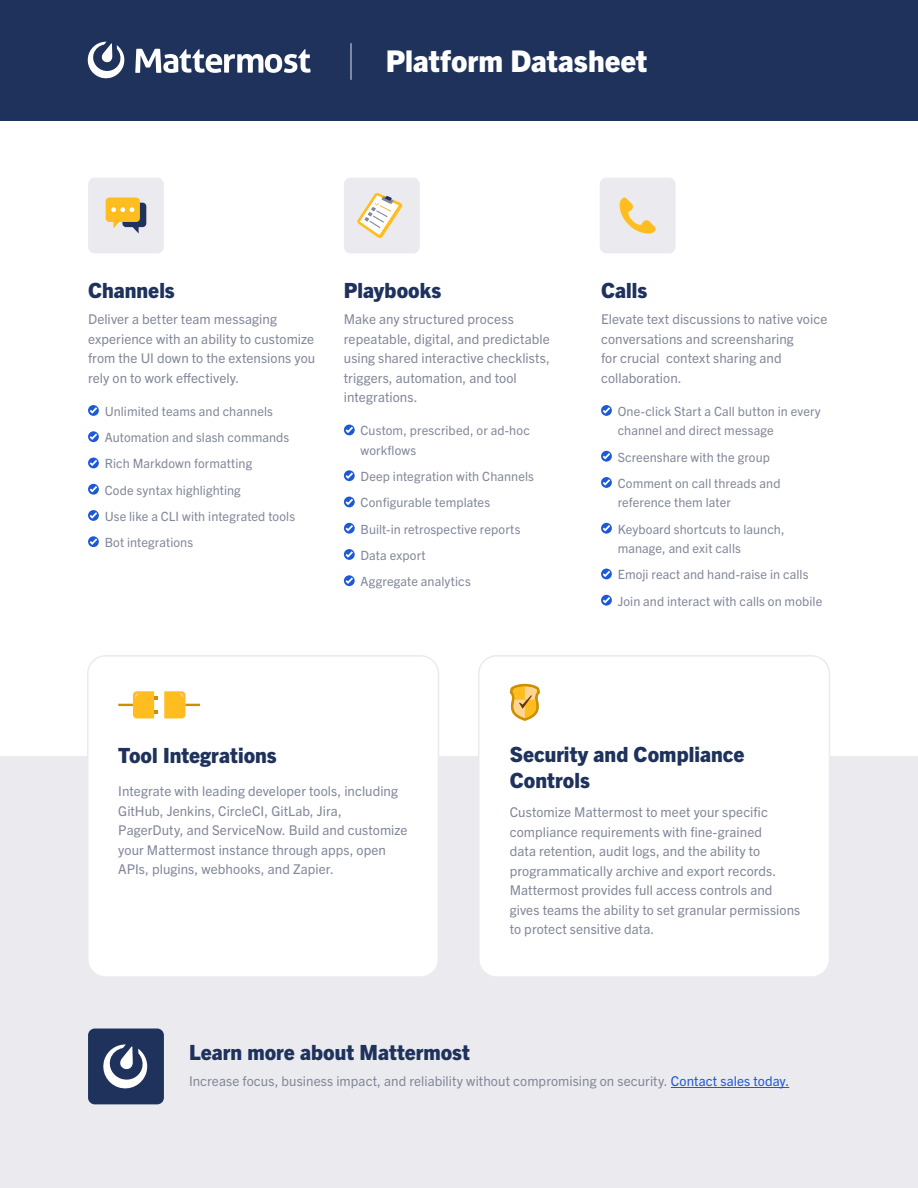
<style>
.page{position:relative;width:918px;height:1188px;background:#fff}
.page>*{position:absolute;margin:0;border:0;box-sizing:border-box;transform-origin:0 0}
.t1{font:800 30px "Trade Gothic Next LT Pro";color:#fff}
.t2{font:800 21px/25.5px "Trade Gothic Next LT Pro";color:#1e325c}
.t3{font:13.5px/19.5px "Trade Gothic Next LT Pro";letter-spacing:.005em;color:#828799}
.t4{font:12.75px/26.2px "Trade Gothic Next LT Pro";letter-spacing:.01em;color:#828799}
.s1{color:#1c58d9}
</style>
<div class="page">
<div style="left:0;top:756px;width:918px;height:432px;background:#ebebef"></div>
<div style="left:88px;top:656px;width:350px;height:321px;background:#fff;border-radius:18px"></div>
<div style="left:87px;top:655px;width:352px;height:323px;border:2px solid #ebebef;border-radius:18px"></div>
<div style="left:479px;top:656px;width:350px;height:321px;background:#fff;border-radius:18px"></div>
<div style="left:478px;top:655px;width:352px;height:323px;border:2px solid #ebebef;border-radius:18px"></div>
<div style="left:88px;top:178px;width:76px;height:75px;background:#ebebef;border-radius:7px"></div>
<div style="left:344px;top:178px;width:76px;height:75px;background:#ebebef;border-radius:7px"></div>
<div style="left:600px;top:178px;width:76px;height:75px;background:#ebebef;border-radius:7px"></div>
<div style="left:88px;top:1029px;width:76px;height:75px;background:#1e325c;border-radius:7px"></div>
<div style="left:0;top:0;width:918px;height:121px;background:#1e325c"></div>
<svg style="left:135px;top:49px;width:175px;height:24px"></svg>
<svg style="left:88px;top:42px;width:37px;height:36px"></svg>
<svg style="left:103px;top:1045px;width:45px;height:43px"></svg>
<hr style="left:350px;top:43px;width:2px;height:37px;background:#9da7b8">
<svg style="left:106px;top:198px;width:40px;height:35px"></svg>
<svg style="left:357px;top:193px;width:46px;height:45px"></svg>
<svg style="left:88px;top:405px;width:11px;height:11px"></svg>
<svg style="left:88px;top:431px;width:11px;height:11px"></svg>
<svg style="left:88px;top:458px;width:11px;height:10px"></svg>
<svg style="left:88px;top:484px;width:11px;height:11px"></svg>
<svg style="left:88px;top:510px;width:11px;height:11px"></svg>
<svg style="left:88px;top:536px;width:11px;height:11px"></svg>
<svg style="left:344px;top:425px;width:11px;height:10px"></svg>
<svg style="left:344px;top:470px;width:11px;height:11px"></svg>
<svg style="left:344px;top:497px;width:11px;height:10px"></svg>
<svg style="left:344px;top:523px;width:11px;height:11px"></svg>
<svg style="left:344px;top:549px;width:11px;height:11px"></svg>
<svg style="left:344px;top:575px;width:11px;height:11px"></svg>
<svg style="left:601px;top:405px;width:11px;height:11px"></svg>
<svg style="left:601px;top:451px;width:11px;height:11px"></svg>
<svg style="left:601px;top:477px;width:11px;height:11px"></svg>
<svg style="left:601px;top:523px;width:11px;height:11px"></svg>
<svg style="left:601px;top:569px;width:11px;height:10px"></svg>
<svg style="left:601px;top:595px;width:11px;height:11px"></svg>
<hr style="left:671px;top:1087px;width:118px;height:1px;background:#1c58d9">
<svg style="left:619px;top:198px;width:37px;height:36px"></svg>
<svg style="left:118px;top:691px;width:39px;height:27px"></svg>
<svg style="left:164px;top:691px;width:36px;height:27px"></svg>
<svg style="left:509px;top:684px;width:31px;height:37px"></svg>
<h1 class="t1" style="left:386px;top:41px;width:263px">Platform Datasheet</h1>
<h2 class="t2" style="left:88px;top:276px;width:88px">Channels</h2>
<p class="t3" style="left:88px;top:309px;width:229px">Deliver a better team messaging experience with an ability to customize from the UI down to the extensions you rely on to work effectively.</p>
<p class="t4" style="left:105px;top:397px;width:192px">Unlimited teams and channels<br>Automation and slash commands<br>Rich Markdown formatting<br>Code syntax highlighting<br>Use like a CLI with integrated tools<br>Bot integrations</p>
<h2 class="t2" style="left:344px;top:276px;width:99px">Playbooks</h2>
<p class="t3" style="left:344px;top:309px;width:208px">Make any structured process repeatable, digital, and predictable using shared interactive checklists, triggers, automation, and tool integrations.</p>
<p class="t4" style="left:361px;top:420px;width:171px;line-height:19.5px">Custom, prescribed, or ad-hoc workflows</p>
<p class="t4" style="left:361px;top:463px;width:175px">Deep integration with Channels<br>Configurable templates<br>Built-in retrospective reports<br>Data export<br>Aggregate analytics</p>
<h2 class="t2" style="left:601px;top:276px;width:48px">Calls</h2>
<p class="t3" style="left:601px;top:309px;width:228px">Elevate text discussions to native voice conversations and screensharing<br>for crucial context sharing and collaboration.</p>
<p class="t4" style="left:618px;top:401px;width:205px;line-height:19.5px">One-click Start a Call button in every channel and direct message</p>
<p class="t4" style="left:618px;top:443px;width:164px">Screenshare with the group<br>Comment on call threads and</p>
<p class="t4" style="left:618px;top:489px;width:168px">reference them later<br>Keyboard shortcuts to launch,</p>
<p class="t4" style="left:618px;top:535px;width:206px">manage, and exit calls<br>Emoji react and hand-raise in calls<br>Join and interact with calls on mobile</p>
<h2 class="t2" style="left:118px;top:741px;width:160px">Tool Integrations</h2>
<h2 class="t2" style="left:510px;top:741px;width:236px">Security and Compliance<br>Controls</h2>
<p class="t3" style="left:118px;top:781px;width:291px">Integrate with leading developer tools, including GitHub, Jenkins, CircleCI, GitLab, Jira, PagerDuty, and ServiceNow. Build and customize your Mattermost instance through apps, open APIs, plugins, webhooks, and Zapier.</p>
<p class="t3" style="left:510px;top:802px;width:292px">Customize Mattermost to meet your specific compliance requirements with fine-grained<br>data retention, audit logs, and the ability to programmatically archive and export records.<br>Mattermost provides full access controls and gives teams the ability to set granular permissions to protect sensitive data.</p>
<h2 class="t2" style="left:189px;top:1038px;width:283px">Learn more about Mattermost</h2>
<p class="t3" style="left:189px;top:1071px;width:602px">Increase focus, business impact, and reliability without compromising on security. <span class="s1">Contact sales today.</span></p>
</div>
